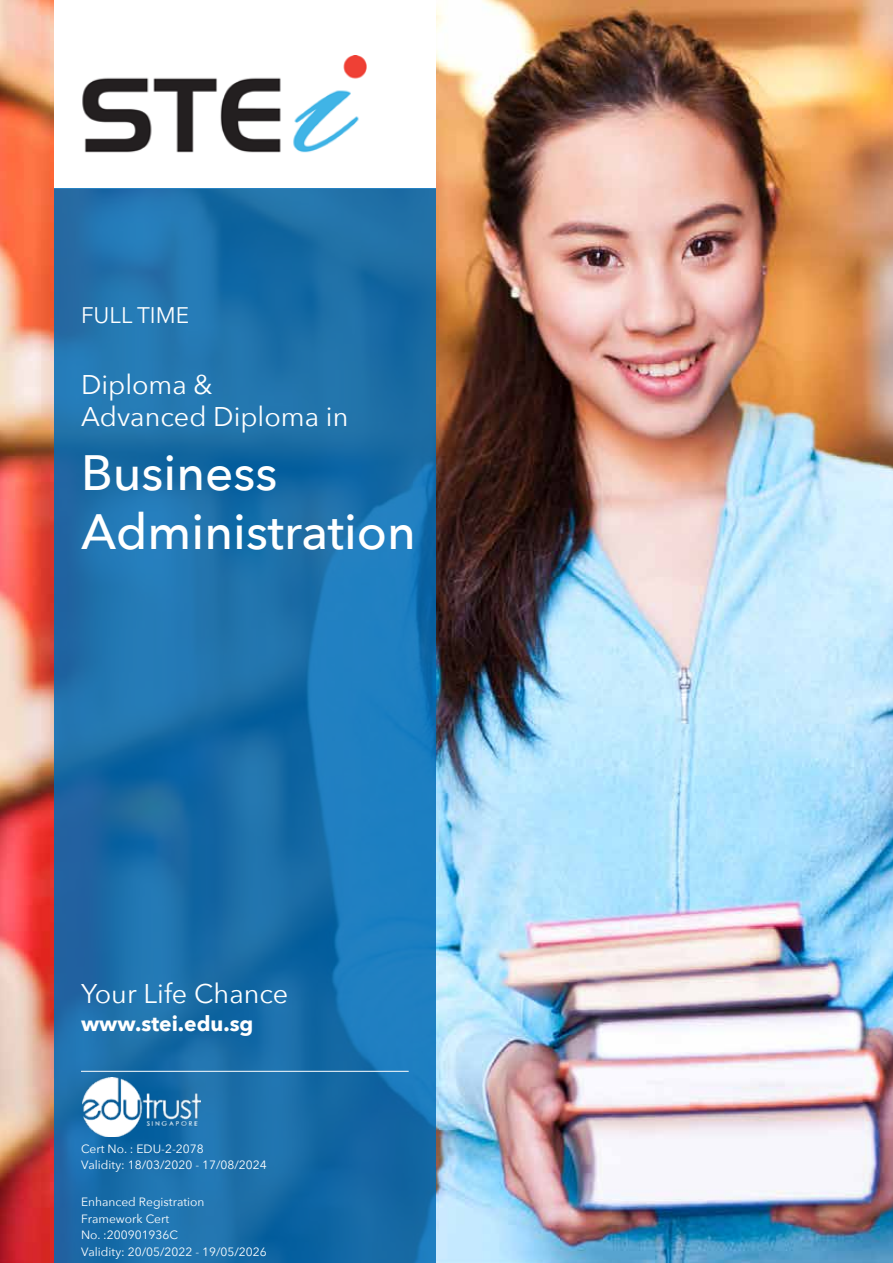
<style>
.page{position:relative;width:893px;height:1263px;background:#fff}
.page>*{position:absolute;margin:0;border:0;box-sizing:border-box;transform-origin:0 0}
.t1{font:500 49.5px/59.4px "Avenir Next";color:#fff}
.t2{font:27px/32.4px "Avenir Next";color:#fff}
.t3{font:22.5px "Avenir Next";color:#fff}
.t4{font:700 21px "Avenir Next";color:#fff}
.t5{font:12px/16.5px "Avenir Next";color:#fff}
</style>
<div class="page">
<img style="left:0;top:0;width:893px;height:1263px">
<div style="left:54px;top:0;width:382px;height:189px;background:#fff"></div>
<img style="left:82px;top:56px;width:285px;height:97px">
<svg style="left:54px;top:189px;width:382px;height:1074px;background:#1b70ac"></svg>
<hr style="left:81px;top:1071px;width:328px;height:1px;background:#fff">
<img style="left:82px;top:1077px;width:118px;height:59px">
<h3 class="t3" style="left:81px;top:297px;width:110px">FULL TIME</h3>
<h2 class="t2" style="left:81px;top:367px;width:269px">Diploma &amp;<br>Advanced Diploma in</h2>
<h1 class="t1" style="left:81px;top:441px;width:336px">Business<br>Administration</h1>
<h2 class="t2" style="left:81px;top:976px;width:209px">Your Life Chance</h2>
<h3 class="t4" style="left:81px;top:1005px;width:174px">www.stei.edu.sg</h3>
<p class="t5" style="left:81px;top:1140px;width:187px">Cert No. : EDU-2-2078<br>Validity: 18/03/2020 - 17/08/2024</p>
<p class="t5" style="left:81px;top:1193px;width:187px">Enhanced Registration<br>Framework Cert<br>No. :200901936C<br>Validity: 20/05/2022 - 19/05/2026</p>
</div>
